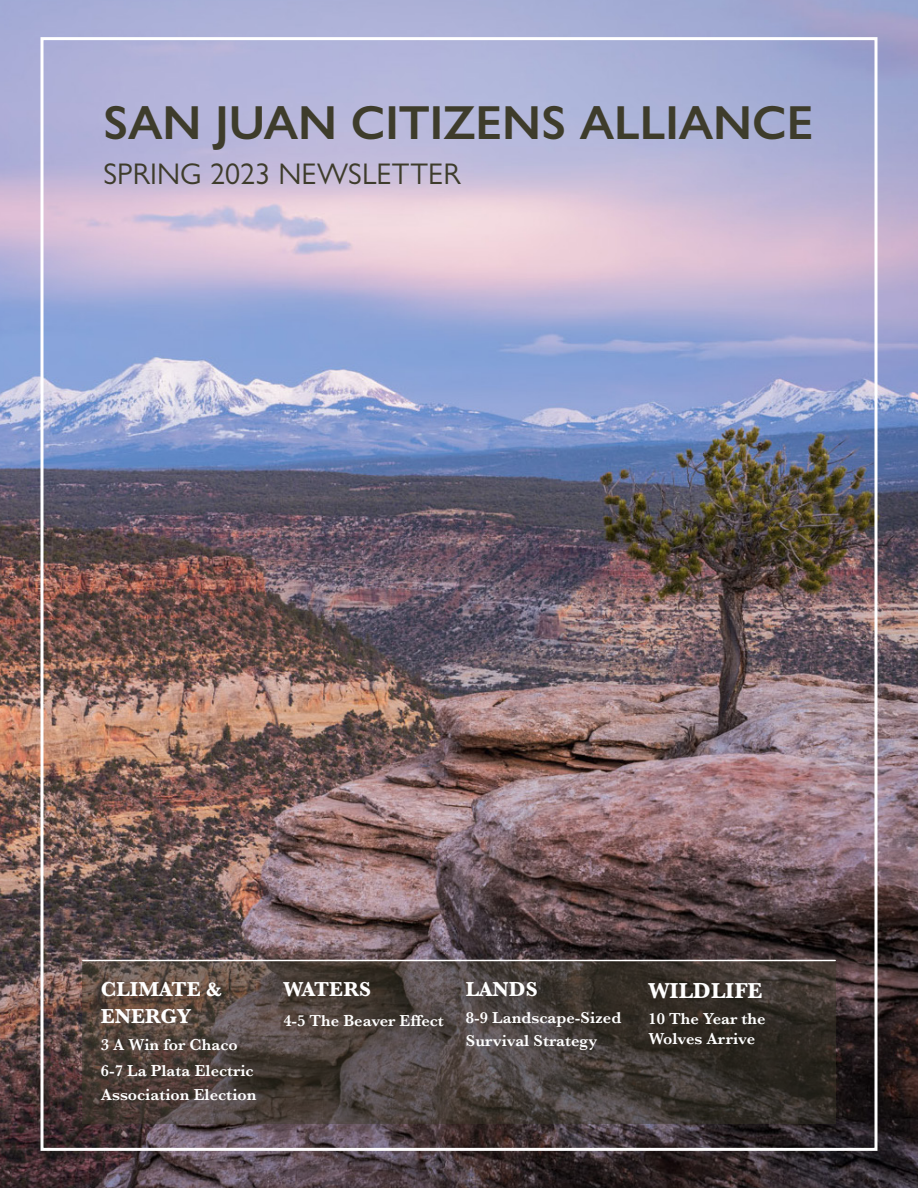
<style>
.page{position:relative;width:918px;height:1188px;background:#fff}
.page>*{position:absolute;margin:0;border:0;box-sizing:border-box;transform-origin:0 0}
.t1{font:600 48px "Gill Sans Nova";color:#3e3c2b}
.t2{font:30px "Gill Sans Nova";color:#3e3c2b}
.t3{font:700 22.5px "Baskerville";color:#fff}
.t4{font:700 21px/27px "Baskerville";color:#fff}
.t5{font:600 16.5px/23.4px "Baskerville";color:#fff}
</style>
<div class="page">
<img style="left:0;top:0;width:918px;height:1188px">
<svg style="left:82px;top:960px;width:754px;height:163px;background:#483e39"></svg>
<hr style="left:83px;top:960px;width:752px;height:1px;background:#fff">
<p class="t1" style="left:103px;top:93px;width:712px">SAN JUAN CITIZENS ALLIANCE</p>
<p class="t2" style="left:103px;top:155px;width:359px">SPRING 2023 NEWSLETTER</p>
<p class="t4" style="left:101px;top:976px;width:123px">CLIMATE &amp;<br>ENERGY</p>
<p class="t5" style="left:101px;top:1033px;width:138px">3 A Win for Chaco</p>
<p class="t5" style="left:101px;top:1059px;width:157px">6-7 La Plata Electric<br>Association Election</p>
<p class="t4" style="left:283px;top:976px;width:89px">WATERS</p>
<p class="t5" style="left:283px;top:1009px;width:162px">4-5 The Beaver Effect</p>
<p class="t4" style="left:466px;top:976px;width:73px">LANDS</p>
<p class="t5" style="left:466px;top:1006px;width:157px">8-9 Landscape-Sized<br>Survival Strategy</p>
<p class="t3" style="left:648px;top:975px;width:116px">WILDLIFE</p>
<p class="t5" style="left:648px;top:1009px;width:119px;line-height:19.8px">10 The Year the<br>Wolves Arrive</p>
</div>
